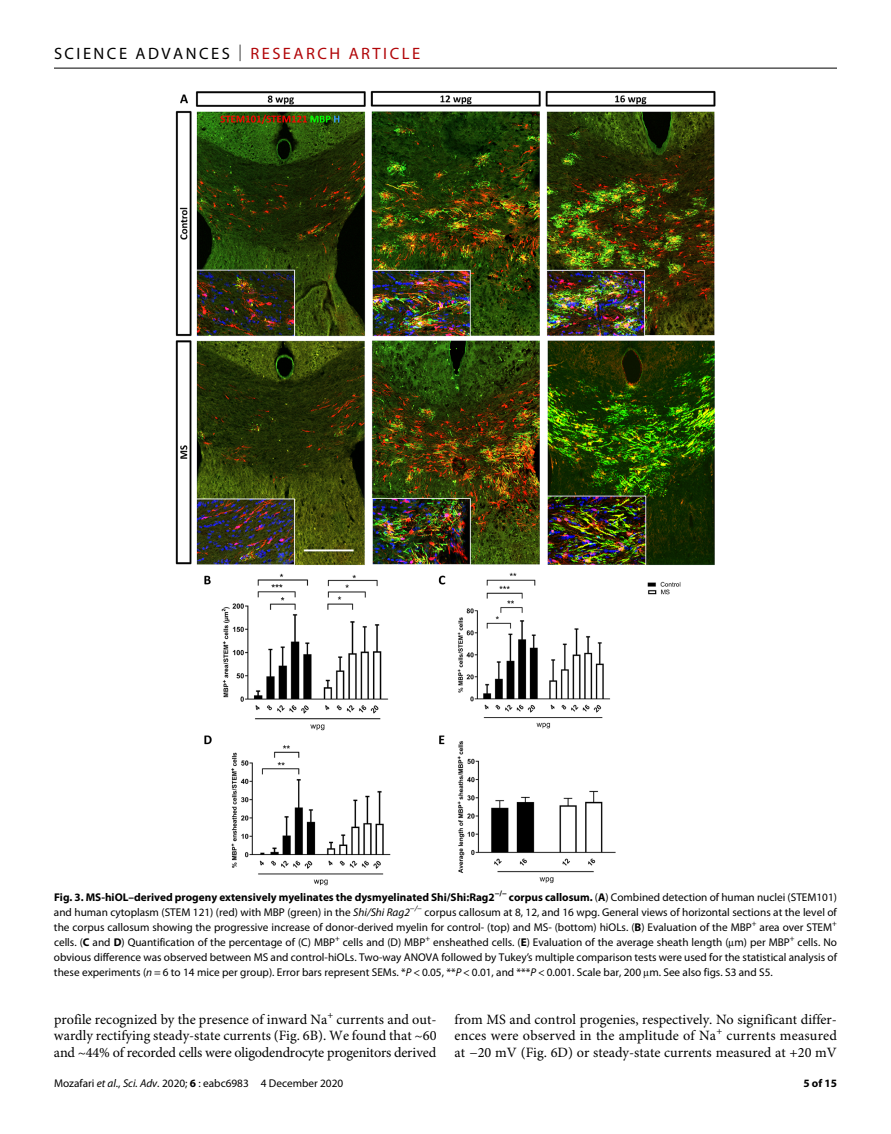
<style>
.page{position:relative;width:891px;height:1134px;background:#fff}
.page>*{position:absolute;margin:0;border:0;box-sizing:border-box;transform-origin:0 0}
.t1{font:16.5px "Myriad Pro";letter-spacing:.15em;color:#000}
.t2{font:14.25px/16.5px "Minion Pro";color:#000;text-align:justify}
.t3{font:11.25px/15px "Myriad Pro";color:#000;text-align:justify}
.t4{font:700 11.25px "Myriad Pro";color:#000}
.s1{font-weight:300}
.s2{color:#b10508}
.s3{font-weight:700}
.s4{font-style:italic}
</style>
<div class="page">
<hr style="left:54px;top:68px;width:783px;height:1px;background:#000">
<img style="left:176px;top:90px;width:540px;height:795px">
<h1 class="t1" style="left:54px;top:40px;width:368px">SCIENCE ADVANCES <span class="s1">|</span> <span class="s2">RESEARCH ARTICLE</span></h1>
<p class="t3" style="left:54px;top:890px;width:785px"><span class="s3">Fig. 3. MS-hiOL–derived progeny extensively myelinates the dysmyelinated Shi/Shi:Rag2</span><sup>−/−</sup> <span class="s3">corpus callosum.</span> (<span class="s3">A</span>) Combined detection of human nuclei (STEM101) and human cytoplasm (STEM 121) (red) with MBP (green) in the <span class="s4">Shi/Shi Rag2</span><sup>−/−</sup> corpus callosum at 8, 12, and 16 wpg. General views of horizontal sections at the level of the corpus callosum showing the progressive increase of donor-derived myelin for control- (top) and MS- (bottom) hiOLs. (<span class="s3">B</span>) Evaluation of the MBP<sup>+</sup> area over STEM<sup>+ </sup>cells. (<span class="s3">C</span> and <span class="s3">D</span>) Quantification of the percentage of (C) MBP<sup>+</sup> cells and (D) MBP<sup>+</sup> ensheathed cells. (<span class="s3">E</span>) Evaluation of the average sheath length ( m) per MBP<sup>+</sup> cells. No obvious difference was observed between MS and control-hiOLs. Two-way ANOVA followed by Tukey’s multiple comparison tests were used for the statistical analysis of these experiments (<span class="s4">n</span> = 6 to 14 mice per group). Error bars represent SEMs. *<span class="s4">P</span> &lt; 0.05, **<span class="s4">P</span> &lt; 0.01, and ***<span class="s4">P</span> &lt; 0.001. Scale bar, 200 m. See also figs. S3 and S5.</p>
<p class="t2" style="left:54px;top:1012px;width:384px">profile recognized by the presence of inward Na<sup>+</sup> currents and out&shy;wardly rectifying steady-state currents (Fig. 6B). We found that ~60 and ~44% of recorded cells were oligodendrocyte progenitors derived</p>
<p class="t2" style="left:454px;top:1012px;width:384px">from MS and control progenies, respectively. No significant differ&shy;ences were observed in the amplitude of Na<sup>+</sup> currents measured at −20 mV (Fig. 6D) or steady-state currents measured at +20 mV</p>
<p class="t3" style="left:54px;top:1076px;width:291px">Mozafari <span class="s4">et al</span>., <span class="s4">Sci. Adv.</span> 2020; <span class="s3">6</span> : eabc6983 4 December 2020</p>
<p class="t4" style="left:803px;top:1074px;width:35px">5 of 15</p>
</div>
